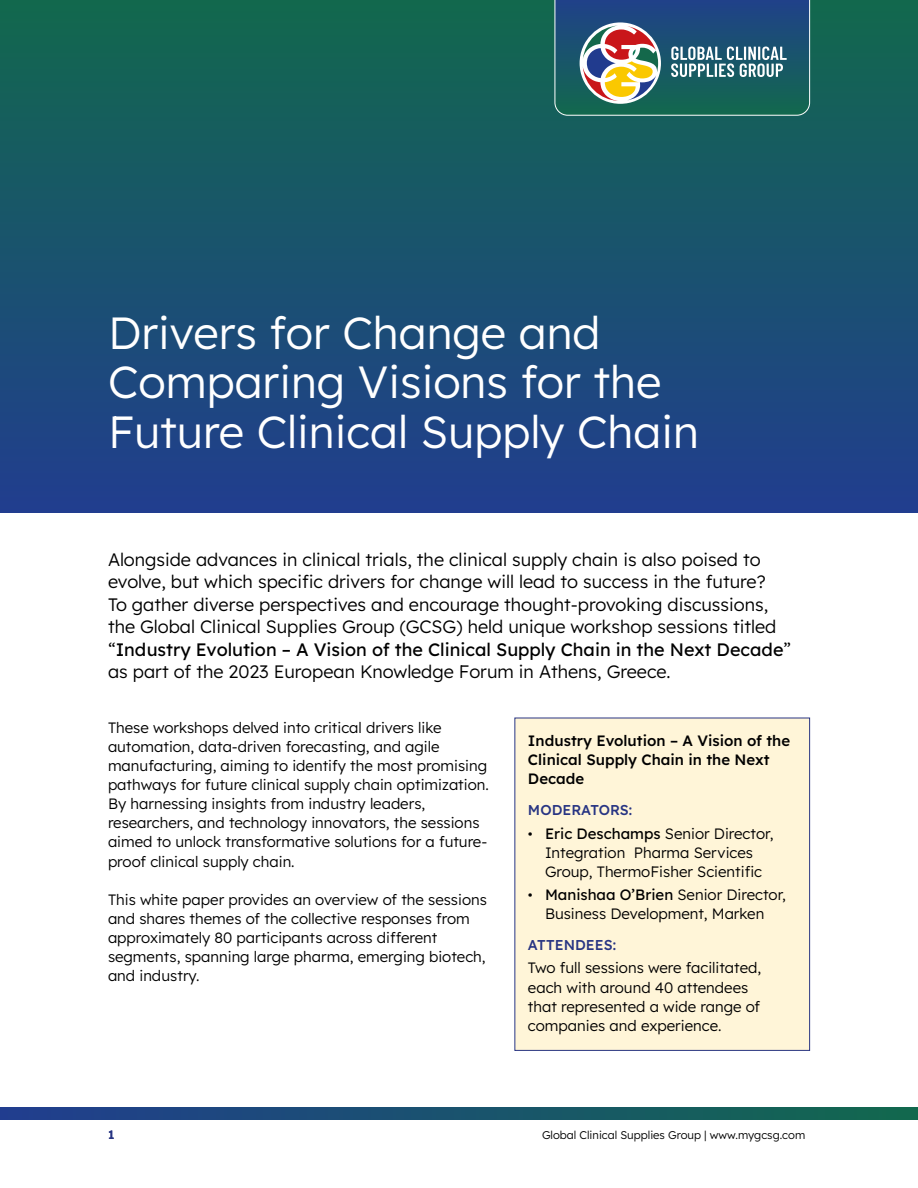
<style>
.page{position:relative;width:918px;height:1188px;background:#fff}
.page>*{position:absolute;margin:0;border:0;box-sizing:border-box;transform-origin:0 0}
.t1{font:300 45px/49.5px "Lexend";color:#fff}
.Intro_para{font:300 18px/22.5px "Lexend";color:#000}
.Body_Copy{font:300 15px/19.2px "Lexend";color:#000}
.Body_Copy-2{font:500 15px/19.2px "Lexend";color:#000}
.t2{font:500 14.25px "Lexend";color:#283583}
.t3{font:500 12px "Lexend";color:#283583}
.t4{font:300 11.25px "Lexend";color:#000}
.s1{font-weight:400}
.s2{font-size:14.25px}
</style>
<div class="page">
<div style="left:0;top:0;width:918px;height:512px;background:linear-gradient(to bottom,#12684d,#213d8f)"></div>
<svg style="left:0;top:1107px;width:918px;height:13px;background:#19526d"></svg>
<svg style="left:554px;top:0;width:256px;height:116px;background:#456d7a"></svg>
<div style="left:515px;top:718px;width:295px;height:332px;background:#fff5d8"></div>
<div style="left:514px;top:718px;width:296px;height:333px;border:1px solid #283583"></div>
<p class="t1" style="left:108px;top:305px;width:592px">Drivers for Change and<br>Comparing Visions for the<br>Future Clinical Supply Chain</p>
<p class="Intro_para" style="left:108px;top:547px;width:685px">Alongside advances in clinical trials, the clinical supply chain is also poised to evolve, but which specific drivers for change will lead to success in the future?<br>To gather diverse perspectives and encourage thought-provoking discussions, the Global Clinical Supplies Group (GCSG) held unique workshop sessions titled “<span class="s1">Industry Evolution – A Vision of the Clinical Supply Chain in the Next Decade</span>” as part of the 2023 European Knowledge Forum in Athens, Greece.</p>
<p class="Body_Copy" style="left:108px;top:717px;width:382px">These workshops delved into critical drivers like automation, data-driven forecasting, and agile manufacturing, aiming to identify the most promising pathways for future clinical supply chain optimization.<br>By harnessing insights from industry leaders, researchers, and technology innovators, the sessions aimed to unlock transformative solutions for a future&shy;proof clinical supply chain.</p>
<p class="Body_Copy" style="left:108px;top:889px;width:380px">This white paper provides an overview of the sessions and shares themes of the collective responses from approximately 80 participants across different segments, spanning large pharma, emerging biotech, and industry.</p>
<p class="Body_Copy-2" style="left:528px;top:730px;width:264px">Industry Evolution – A Vision of the<br>Clinical Supply Chain in the Next<br>Decade</p>
<p class="t2" style="left:528px;top:800px;width:106px">MODERATORS:</p>
<p class="Body_Copy" style="left:528px;top:823px;width:247px;text-align:center"><span class="s2">•</span> <span class="s1">Eric Deschamps</span> Senior Director,<br>Integration Pharma Services<br>Group, ThermoFisher Scientific</p>
<p class="Body_Copy" style="left:528px;top:884px;width:260px;text-align:center"><span class="s2">•</span> <span class="s1">Manishaa O’Brien</span> Senior Director,<br>Business Development, Marken</p>
<p class="t2" style="left:528px;top:935px;width:90px">ATTENDEES:</p>
<p class="Body_Copy" style="left:528px;top:958px;width:235px">Two full sessions were facilitated, each with around 40 attendees that represented a wide range of companies and experience.</p>
<p class="t3" style="left:108px;top:1126px;width:8px">1</p>
<p class="t4" style="left:542px;top:1127px;width:265px">Global Clinical Supplies Group | www.mygcsg.com</p>
</div>
